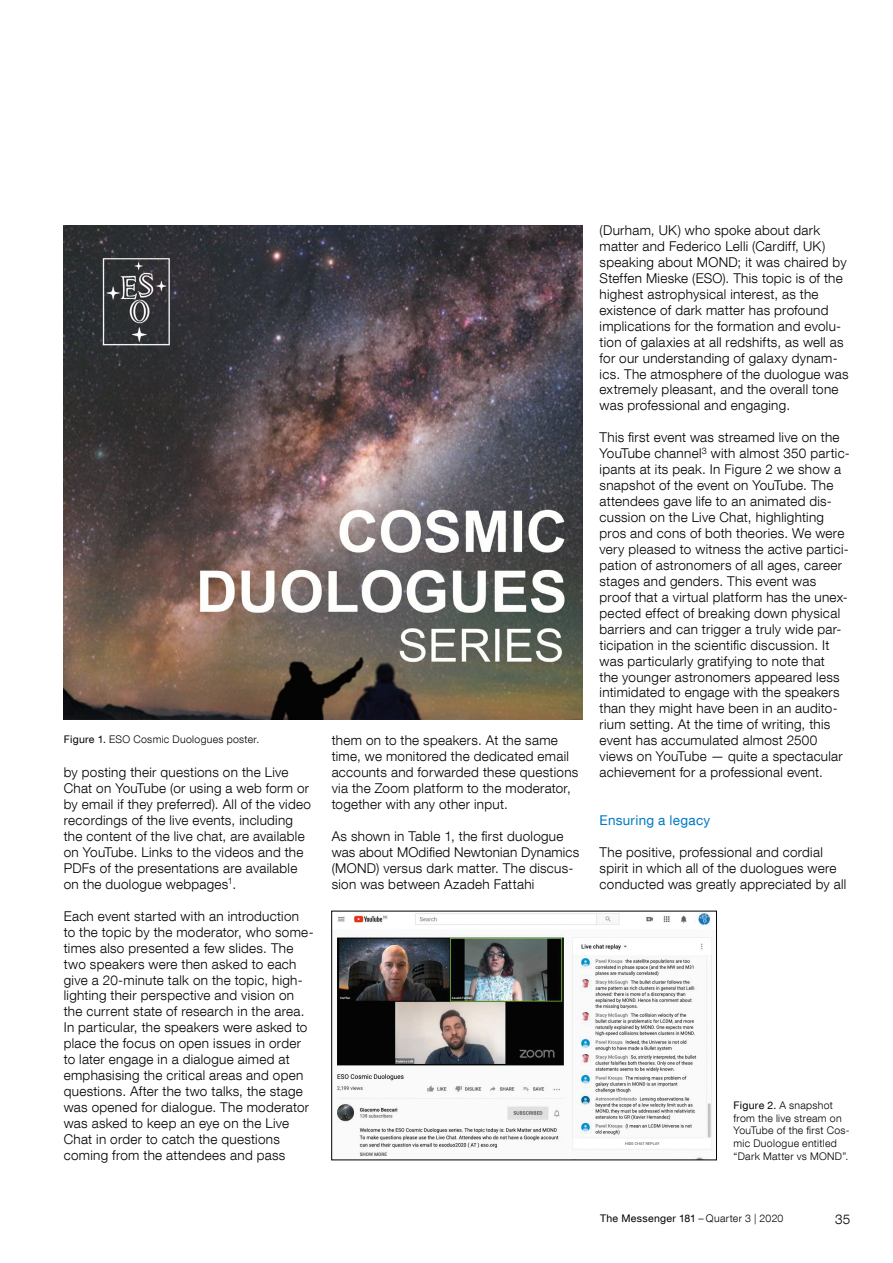
<style>
.page{position:relative;width:893px;height:1263px;background:#fff}
.page>*{position:absolute;margin:0;border:0;box-sizing:border-box;transform-origin:0 0}
._45_9pt{font:300 13.5px/15.9px "Helvetica Neue LT Com";letter-spacing:.02em;color:#000}
._55_9pt_blue{font:13.5px "Helvetica Neue LT Com";letter-spacing:.02em;color:#0078c2}
._45_7pt_ZA_3_mm{font:300 10.5px/12.8px "Helvetica Neue LT Com";letter-spacing:.03em;color:#000}
.t1{font:10.5px "Helvetica Neue LT Com";letter-spacing:.03em;color:#000}
.s1{font-weight:400}
.s2{font-weight:300}
</style>
<div class="page">
<img style="left:64px;top:226px;width:519px;height:494px">
<img style="left:337px;top:913px;width:375px;height:245px">
<div style="left:331px;top:911px;width:386px;height:249px;border:1px solid #000"></div>
<p class="_45_7pt_ZA_3_mm" style="left:64px;top:733px;width:197px"><span class="s1">Figure 1.</span> ESO Cosmic Duologues poster.</p>
<p class="_45_9pt" style="left:64px;top:764px;width:249px">by posting their questions on the Live Chat on YouTube (or using a web form or by email if they preferred). All of the video recordings of the live events, including the content of the live chat, are available on YouTube. Links to the videos and the PDFs of the presentations are available on the duologue webpages<sup>1</sup>.</p>
<p class="_45_9pt" style="left:64px;top:908px;width:251px">Each event started with an introduction to the topic by the moderator, who some&shy;times also presented a few slides. The two speakers were then asked to each give a 20-minute talk on the topic, high&shy;lighting their perspective and vision on the current state of research in the area.<br>In particular, the speakers were asked to place the focus on open issues in order to later engage in a dialogue aimed at emphasising the critical areas and open questions. After the two talks, the stage was opened for dialogue. The moderator was asked to keep an eye on the Live Chat in order to catch the questions coming from the attendees and pass</p>
<p class="_45_9pt" style="left:332px;top:732px;width:248px">them on to the speakers. At the same time, we monitored the dedicated email accounts and forwarded these questions via the Zoom platform to the moderator, together with any other input.</p>
<p class="_45_9pt" style="left:332px;top:828px;width:249px">As shown in Table 1, the first duologue was about MOdified Newtonian Dynamics (MOND) versus dark matter. The discus&shy;sion was between Azadeh Fattahi</p>
<p class="_45_9pt" style="left:600px;top:222px;width:250px">(Durham, UK) who spoke about dark matter and Federico Lelli (Cardiff, UK) speaking about MOND; it was chaired by Steffen Mieske (ESO). This topic is of the highest astrophysical interest, as the existence of dark matter has profound implications for the formation and evolu&shy;tion of galaxies at all redshifts, as well as for our understanding of galaxy dynam&shy;ics. The atmosphere of the duologue was extremely pleasant, and the overall tone was professional and engaging.</p>
<p class="_45_9pt" style="left:600px;top:429px;width:252px">This first event was streamed live on the YouTube channel<sup>3</sup> with almost 350 partic&shy;ipants at its peak. In Figure 2 we show a snapshot of the event on YouTube. The attendees gave life to an animated dis&shy;cussion on the Live Chat, highlighting pros and cons of both theories. We were very pleased to witness the active partici&shy;pation of astronomers of all ages, career stages and genders. This event was proof that a virtual platform has the unex&shy;pected effect of breaking down physical barriers and can trigger a truly wide par&shy;ticipation in the scientific discussion. It was particularly gratifying to note that<br>the younger astronomers appeared less intimidated to engage with the speakers than they might have been in an audito&shy;rium setting. At the time of writing, this event has accumulated almost 2500 views on YouTube — quite a spectacular achievement for a professional event.</p>
<p class="_55_9pt_blue" style="left:600px;top:812px;width:112px">Ensuring a legacy</p>
<p class="_45_9pt" style="left:600px;top:844px;width:248px">The positive, professional and cordial spirit in which all of the duologues were conducted was greatly appreciated by all</p>
<p class="_45_7pt_ZA_3_mm" style="left:733px;top:1098px;width:118px"><span class="s1">Figure 2.</span> A snapshot from the live stream on<br>YouTube of the first Cos&shy;mic Duologue entitled “Dark Matter vs MOND”.</p>
<p class="t1" style="left:600px;top:1211px;width:185px">The Messenger 181 <span class="s2">– Quarter 3 | 2020</span></p>
<p class="_45_9pt" style="left:835px;top:1211px;width:17px">35</p>
</div>
